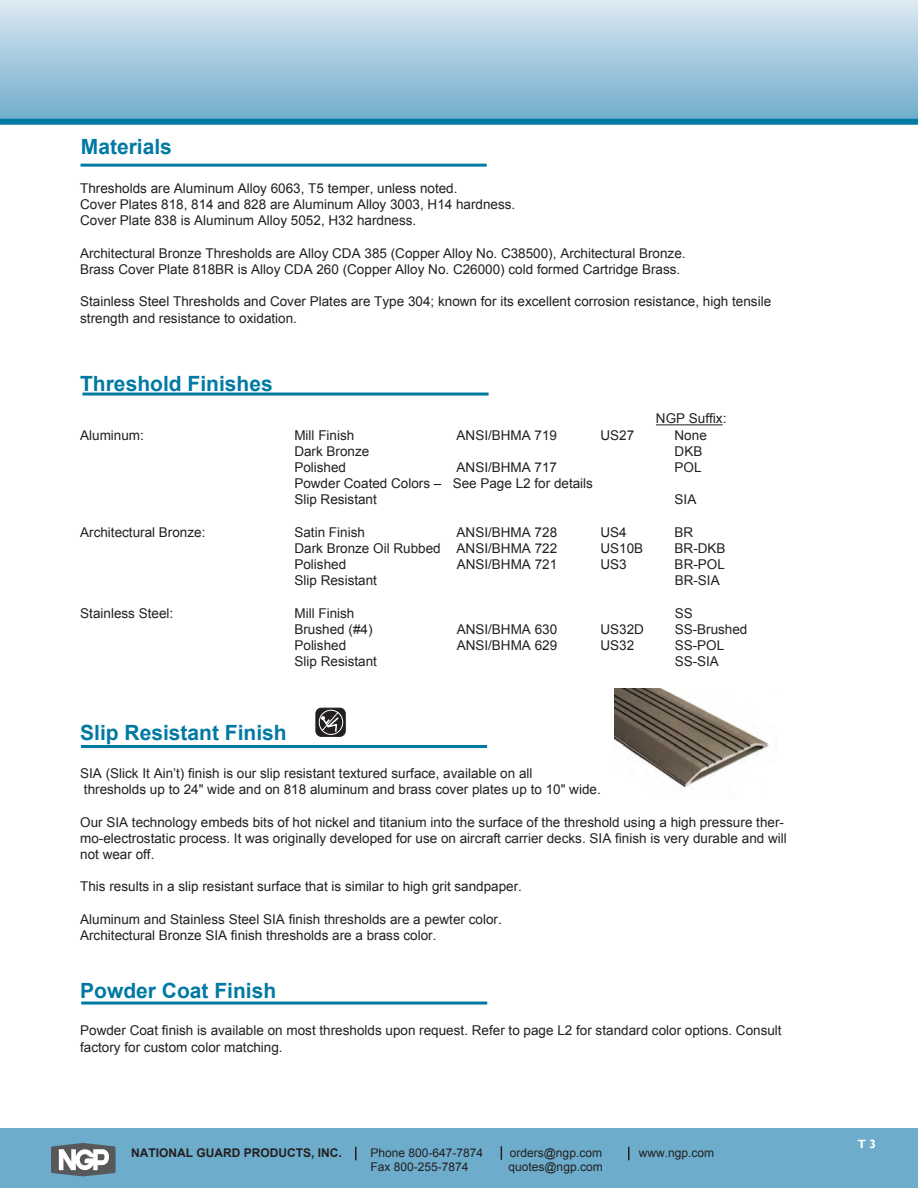
<style>
.page{position:relative;width:918px;height:1188px;background:#fff}
.page>*{position:absolute;margin:0;border:0;box-sizing:border-box;transform-origin:0 0}
.t1{font:700 21px "Arial";color:#0079a3}
.t2{font:13.5px/16.2px "Arial";color:#231f20}
.t3{font:12px "Arial";color:#231f20}
.t4{font:700 12px "Arial";color:#231f20}
.t5{font:700 12px "Gill Sans";color:#fff}
</style>
<div class="page">
<div style="left:0;top:1128px;width:918px;height:60px;background:#6daccb"></div>
<svg style="left:501px;top:1146px;width:1px;height:14px"></svg>
<svg style="left:355px;top:1147px;width:2px;height:13px"></svg>
<svg style="left:628px;top:1147px;width:2px;height:13px"></svg>
<div style="left:0;top:0;width:918px;height:122px;background:linear-gradient(to bottom,#deeaf3,#6daaca)"></div>
<div style="left:0;top:119px;width:918px;height:6px;background:#0079a3"></div>
<svg style="left:51px;top:1143px;width:65px;height:33px;background:#90979b"></svg>
<hr style="left:81px;top:164px;width:406px;height:3px;background:#0079a3">
<hr style="left:82px;top:393px;width:407px;height:3px;background:#0079a3">
<hr style="left:81px;top:745px;width:406px;height:3px;background:#0079a3">
<hr style="left:656px;top:424px;width:67px;height:1px;background:#231f20">
<hr style="left:81px;top:1002px;width:406px;height:3px;background:#0079a3">
<div style="left:316px;top:708px;width:29px;height:29px;border:1px solid #231f20;border-radius:6px"></div>
<svg style="left:318px;top:709px;width:25px;height:26px"></svg>
<img style="left:614px;top:688px;width:156px;height:100px">
<h1 class="t1" style="left:81px;top:133px;width:93px">Materials</h1>
<p class="t2" style="left:80px;top:180px;width:437px">Thresholds are Aluminum Alloy 6063, T5 temper, unless noted.<br>Cover Plates 818, 814 and 828 are Aluminum Alloy 3003, H14 hardness.<br>Cover Plate 838 is Aluminum Alloy 5052, H32 hardness.</p>
<p class="t2" style="left:80px;top:245px;width:607px">Architectural Bronze Thresholds are Alloy CDA 385 (Copper Alloy No. C38500), Architectural Bronze.<br>Brass Cover Plate 818BR is Alloy CDA 260 (Copper Alloy No. C26000) cold formed Cartridge Brass.</p>
<p class="t2" style="left:80px;top:294px;width:693px">Stainless Steel Thresholds and Cover Plates are Type 304; known for its excellent corrosion resistance, high tensile strength and resistance to oxidation.</p>
<h1 class="t1" style="left:80px;top:370px;width:194px">Threshold Finishes</h1>
<p class="t2" style="left:656px;top:411px;width:72px">NGP Suffix:</p>
<p class="t2" style="left:80px;top:427px;width:65px">Aluminum:</p>
<p class="t2" style="left:294px;top:427px;width:61px">Mill Finish</p>
<p class="t2" style="left:457px;top:427px;width:102px">ANSI/BHMA 719</p>
<p class="t2" style="left:600px;top:427px;width:35px">US27</p>
<p class="t2" style="left:675px;top:427px;width:34px">None</p>
<p class="t2" style="left:294px;top:443px;width:77px">Dark Bronze</p>
<p class="t2" style="left:675px;top:443px;width:29px">DKB</p>
<p class="t2" style="left:294px;top:459px;width:53px">Polished</p>
<p class="t2" style="left:457px;top:459px;width:102px">ANSI/BHMA 717</p>
<p class="t2" style="left:675px;top:459px;width:29px">POL</p>
<p class="t2" style="left:294px;top:476px;width:300px">Powder Coated Colors – See Page L2 for details<br>Slip Resistant</p>
<p class="t2" style="left:675px;top:492px;width:23px">SIA</p>
<p class="t2" style="left:80px;top:524px;width:127px">Architectural Bronze:</p>
<p class="t2" style="left:294px;top:524px;width:72px">Satin Finish</p>
<p class="t2" style="left:457px;top:524px;width:102px">ANSI/BHMA 728</p>
<p class="t2" style="left:600px;top:524px;width:28px">US4</p>
<p class="t2" style="left:675px;top:524px;width:20px">BR</p>
<p class="t2" style="left:294px;top:540px;width:264px">Dark Bronze Oil Rubbed ANSI/BHMA 722</p>
<p class="t2" style="left:601px;top:540px;width:44px">US10B</p>
<p class="t2" style="left:675px;top:540px;width:53px">BR-DKB</p>
<p class="t2" style="left:294px;top:557px;width:53px">Polished</p>
<p class="t2" style="left:457px;top:557px;width:102px">ANSI/BHMA 721</p>
<p class="t2" style="left:601px;top:557px;width:28px">US3</p>
<p class="t2" style="left:675px;top:557px;width:52px">BR-POL</p>
<p class="t2" style="left:294px;top:573px;width:84px">Slip Resistant</p>
<p class="t2" style="left:675px;top:573px;width:47px">BR-SIA</p>
<p class="t2" style="left:80px;top:605px;width:95px">Stainless Steel:</p>
<p class="t2" style="left:294px;top:605px;width:61px">Mill Finish</p>
<p class="t2" style="left:675px;top:605px;width:20px">SS</p>
<p class="t2" style="left:294px;top:621px;width:80px">Brushed (#4)</p>
<p class="t2" style="left:457px;top:621px;width:102px">ANSI/BHMA 630</p>
<p class="t2" style="left:601px;top:621px;width:45px">US32D</p>
<p class="t2" style="left:675px;top:621px;width:74px">SS-Brushed</p>
<p class="t2" style="left:294px;top:638px;width:53px">Polished</p>
<p class="t2" style="left:457px;top:638px;width:102px">ANSI/BHMA 629</p>
<p class="t2" style="left:601px;top:638px;width:35px">US32</p>
<p class="t2" style="left:675px;top:638px;width:51px">SS-POL</p>
<p class="t2" style="left:295px;top:654px;width:84px">Slip Resistant</p>
<p class="t2" style="left:675px;top:654px;width:46px">SS-SIA</p>
<h1 class="t1" style="left:80px;top:719px;width:208px">Slip Resistant Finish</h1>
<p class="t2" style="left:80px;top:765px;width:522px">SIA (Slick It Ain’t) finish is our slip resistant textured surface, available on all<br>thresholds up to 24" wide and on 818 aluminum and brass cover plates up to 10" wide.</p>
<p class="t2" style="left:80px;top:814px;width:708px">Our SIA technology embeds bits of hot nickel and titanium into the surface of the threshold using a high pressure ther&shy;mo-electrostatic process. It was originally developed for use on aircraft carrier decks. SIA finish is very durable and will not wear off.</p>
<p class="t2" style="left:80px;top:879px;width:443px">This results in a slip resistant surface that is similar to high grit sandpaper.</p>
<p class="t2" style="left:80px;top:911px;width:423px">Aluminum and Stainless Steel SIA finish thresholds are a pewter color.<br>Architectural Bronze SIA finish thresholds are a brass color.</p>
<h1 class="t1" style="left:80px;top:976px;width:198px">Powder Coat Finish</h1>
<p class="t2" style="left:80px;top:1023px;width:703px">Powder Coat finish is available on most thresholds upon request. Refer to page L2 for standard color options. Consult factory for custom color matching.</p>
<p class="t4" style="left:131px;top:1144px;width:212px">NATIONAL GUARD PRODUCTS, INC.</p>
<p class="t3" style="left:370px;top:1144px;width:114px">Phone 800-647-7874</p>
<p class="t3" style="left:510px;top:1144px;width:94px">orders@ngp.com</p>
<p class="t3" style="left:639px;top:1144px;width:77px">www.ngp.com</p>
<p class="t3" style="left:370px;top:1159px;width:100px">Fax 800-255-7874</p>
<p class="t3" style="left:508px;top:1159px;width:96px">quotes@ngp.com</p>
<p class="t5" style="left:858px;top:1136px;width:20px">T 3</p>
</div>
